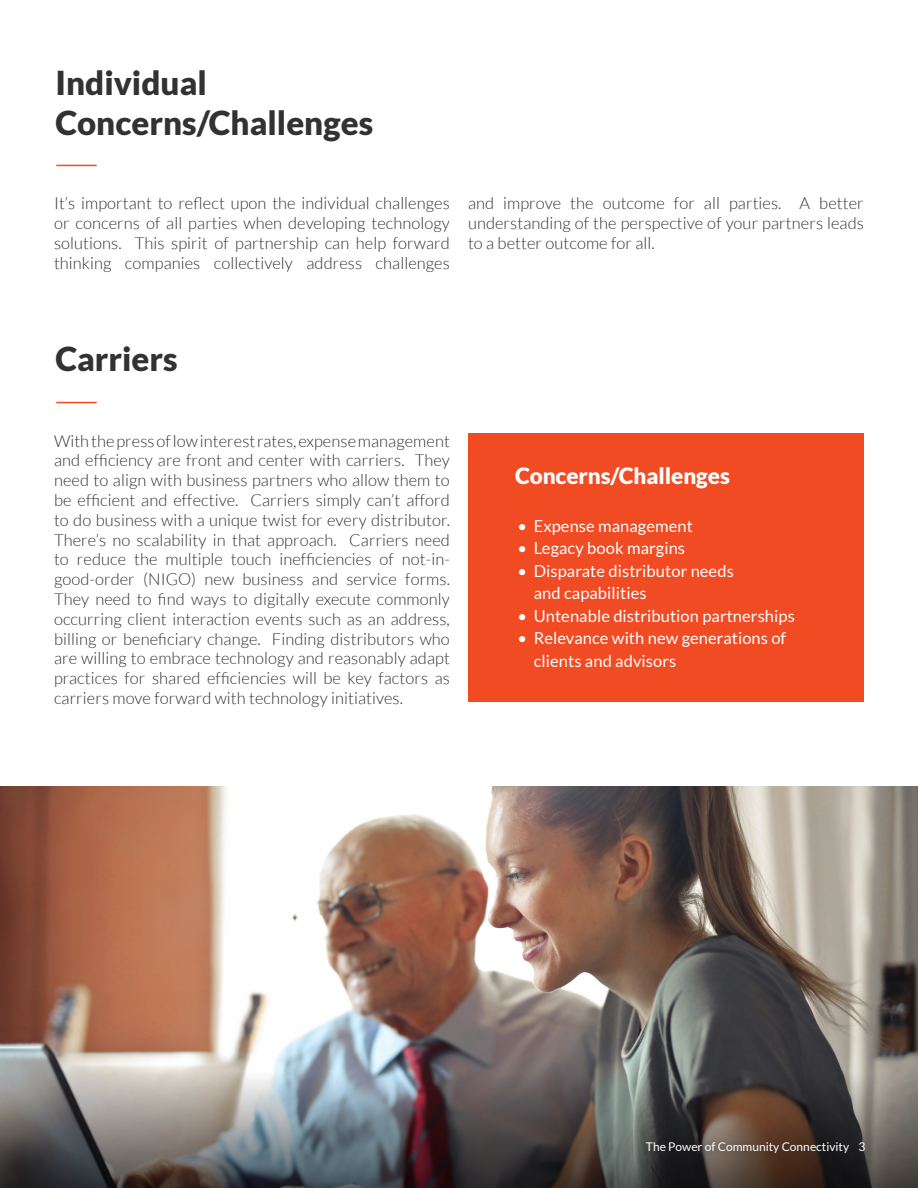
<style>
.page{position:relative;width:918px;height:1188px;background:#fff}
.page>*{position:absolute;margin:0;border:0;box-sizing:border-box;transform-origin:0 0}
.t1{font:900 33px/39.6px "Lato";color:#323232}
.t2{font:900 22.5px "Lato";letter-spacing:-.005em;color:#fff}
.t3{font:300 16.5px/19.8px "Lato";letter-spacing:.005em;color:#323132;text-align:justify}
.t4{font:16.5px/22.5px "Lato";letter-spacing:.005em;color:#fff}
.t5{font:12px "Lato";color:#fff}
</style>
<div class="page">
<img style="left:0;top:786px;width:918px;height:205px">
<img style="left:0;top:991px;width:918px;height:197px">
<div style="left:640px;top:1136px;width:232px;height:24px;background:#231f20;opacity:.49"></div>
<hr style="left:56px;top:165px;width:41px;height:1px;background:#f04d22">
<hr style="left:56px;top:402px;width:41px;height:1px;background:#f04d22">
<div style="left:468px;top:433px;width:396px;height:269px;background:#f04b23"></div>
<p class="t1" style="left:56px;top:63px;width:319px">Individual<br>Concerns/Challenges</p>
<p class="t3" style="left:54px;top:194px;width:397px">It’s important to reflect upon the individual challenges or concerns of all parties when developing technology solutions. This spirit of partnership can help forward thinking companies collectively address challenges</p>
<p class="t3" style="left:468px;top:194px;width:397px">and improve the outcome for all parties. A better understanding of the perspective of your partners leads to a better outcome for all.</p>
<p class="t1" style="left:56px;top:339px;width:124px">Carriers</p>
<p class="t3" style="left:54px;top:431px;width:397px">With the press of low interest rates, expense management and efficiency are front and center with carriers. They need to align with business partners who allow them to be efficient and effective. Carriers simply can’t afford to do business with a unique twist for every distributor.<br>There’s no scalability in that approach. Carriers need to reduce the multiple touch inefficiencies of not-in&shy;good-order (NIGO) new business and service forms.<br>They need to find ways to digitally execute commonly occurring client interaction events such as an address, billing or beneficiary change. Finding distributors who are willing to embrace technology and reasonably adapt practices for shared efficiencies will be key factors as carriers move forward with technology initiatives.</p>
<p class="t2" style="left:515px;top:463px;width:216px">Concerns/Challenges</p>
<p class="t4" style="left:518px;top:515px;width:177px">• Expense management</p>
<p class="t4" style="left:518px;top:537px;width:169px">• Legacy book margins</p>
<p class="t4" style="left:534px;top:560px;width:202px;text-indent:-16px">• Disparate distributor needs and capabilities</p>
<p class="t4" style="left:518px;top:605px;width:279px">• Untenable distribution partnerships</p>
<p class="t4" style="left:534px;top:627px;width:254px;text-indent:-16px">• Relevance with new generations of clients and advisors</p>
<p class="t5" style="left:646px;top:1140px;width:221px">The Power of Community Connectivity 3</p>
</div>
